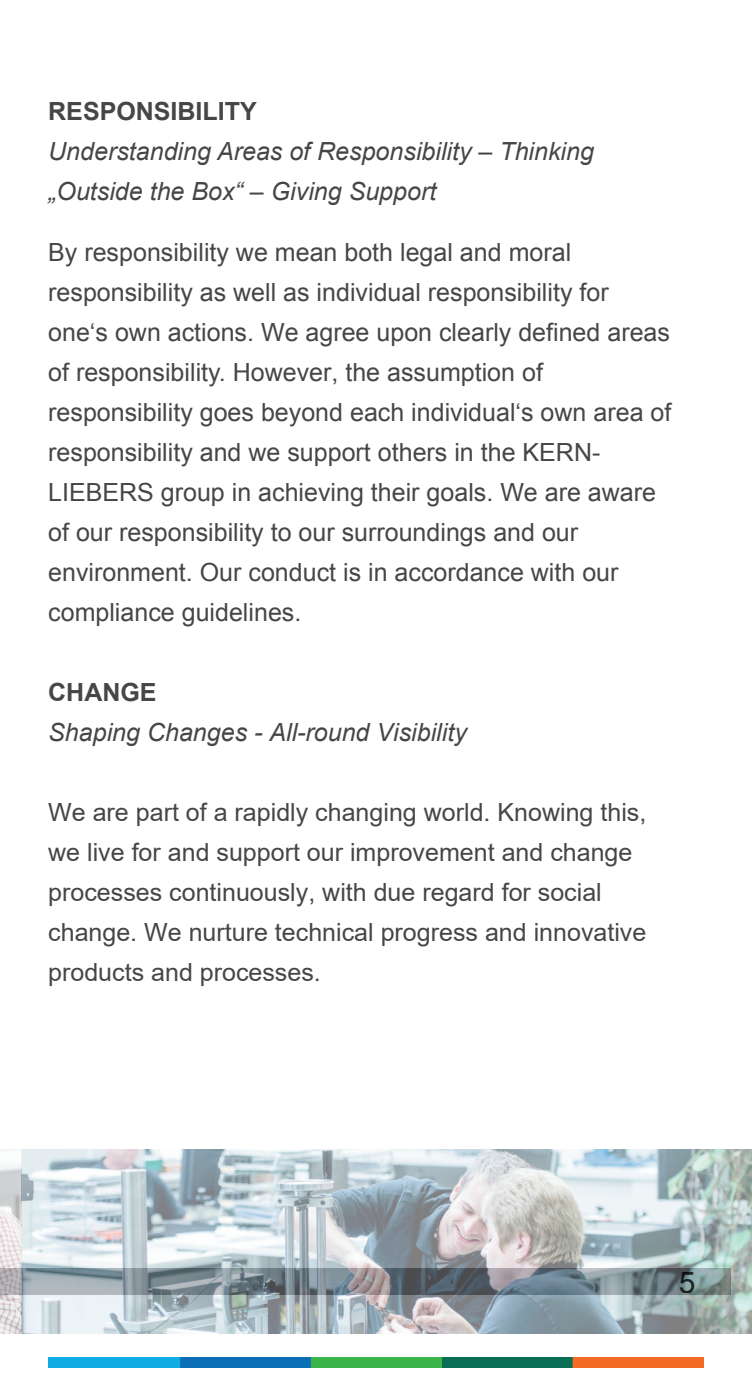
<style>
.page{position:relative;width:752px;height:1389px;background:#fff}
.page>*{position:absolute;margin:0;border:0;box-sizing:border-box;transform-origin:0 0}
.t1{font:30px "Arial";color:#231f20}
.CoC_Brochure{font:25px/40px "Arial";color:#454647}
.CoC_Brochure-2{font:italic 25px/40px "Arial";color:#454647}
.s1{font-weight:700;font-style:normal}
</style>
<div class="page">
<img style="left:48px;top:1357px;width:655px;height:11px">
<img style="left:0;top:1149px;width:751px;height:184px">
<svg style="left:21px;top:1269px;width:709px;height:26px;background:#7a868e"></svg>
<svg style="left:0;top:1269px;width:21px;height:26px"></svg>
<p class="CoC_Brochure-2" style="left:48px;top:91px;width:547px"><span class="s1">RESPONSIBILITY<br></span>Understanding Areas of Responsibility – Thinking „Outside the Box“ – Giving Support</p>
<p class="CoC_Brochure" style="left:48px;top:232px;width:624px">By responsibility we mean both legal and moral responsibility as well as individual responsibility for one‘s own actions. We agree upon clearly defined areas of responsibility. However, the assumption of responsibility goes beyond each individual‘s own area of responsibility and we support others in the KERN-LIEBERS group in achieving their goals. We are aware of our responsibility to our surroundings and our environment. Our conduct is in accordance with our compliance guidelines.</p>
<p class="CoC_Brochure-2" style="left:48px;top:672px;width:420px"><span class="s1">CHANGE<br></span>Shaping Changes - All-round Visibility</p>
<p class="CoC_Brochure" style="left:48px;top:792px;width:599px">We are part of a rapidly changing world. Knowing this, we live for and support our improvement and change processes continuously, with due regard for social change. We nurture technical progress and innovative products and processes.</p>
<p class="t1" style="left:678px;top:1261px;width:18px">5</p>
</div>
